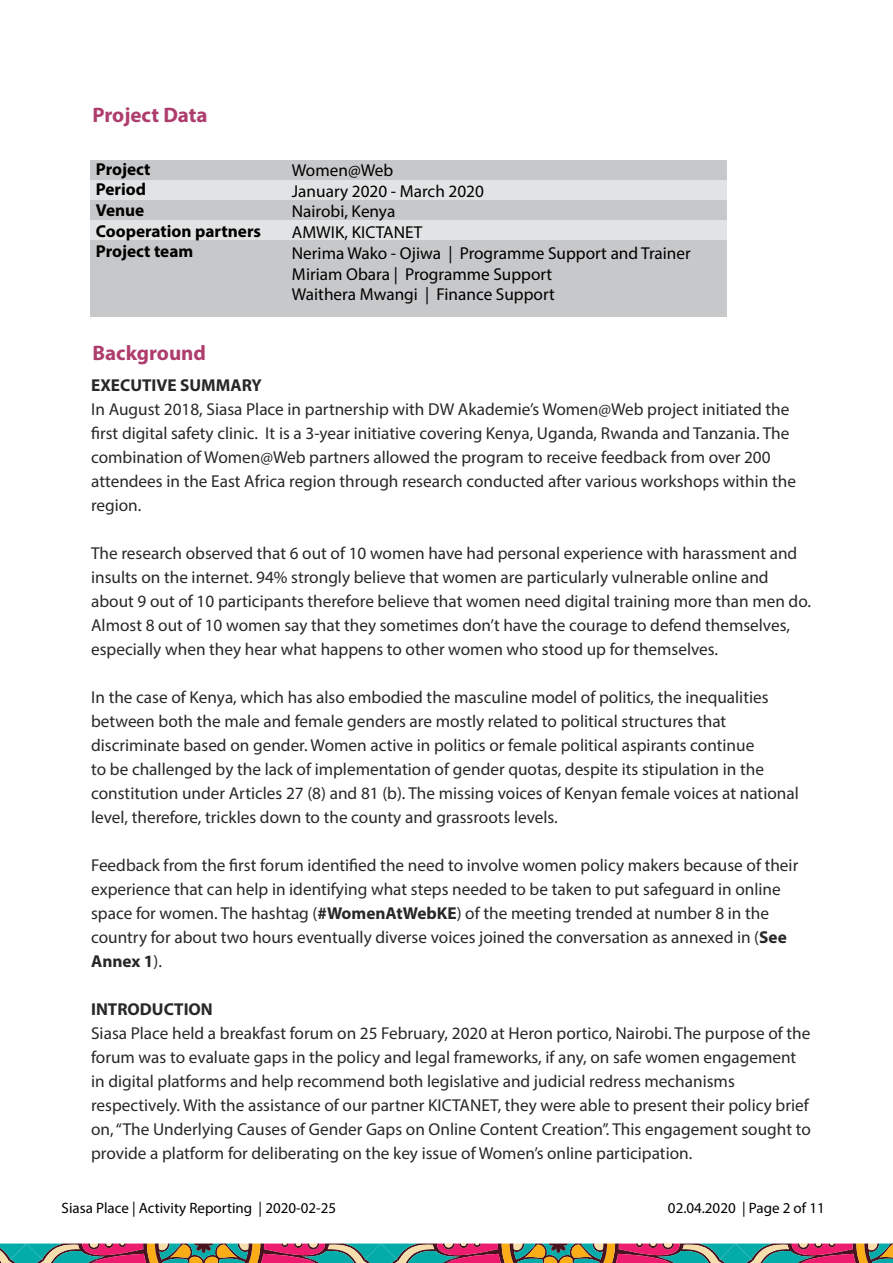
<style>
.page{position:relative;width:893px;height:1263px;background:#fff}
.page>*{position:absolute;margin:0;border:0;box-sizing:border-box;transform-origin:0 0}
.t1{font:700 21px "Myriad Pro";color:#ae3d6e}
.t2{font:17.25px/24px "Myriad Pro";color:#292829}
.t3{font:17.25px/20.7px "Myriad Pro";color:#000}
.t4{font:700 17.25px/20.7px "Myriad Pro";color:#000}
.t5{font:700 17.25px "Myriad Pro";color:#292829}
.t6{font:15px "Myriad Pro";color:#000}
.s1{font-weight:700}
</style>
<div class="page">
<svg style="left:0;top:1244px;width:893px;height:19px;background:#7e7273"></svg>
<div style="left:90px;top:160px;width:636px;height:20px;background:#c7c8ca"></div>
<div style="left:90px;top:200px;width:636px;height:20px;background:#c7c8ca"></div>
<div style="left:90px;top:240px;width:636px;height:77px;background:#c7c8ca"></div>
<div style="left:90px;top:180px;width:636px;height:20px;background:#e2e3e4"></div>
<div style="left:90px;top:220px;width:636px;height:20px;background:#e2e3e4"></div>
<p class="t1" style="left:92px;top:101px;width:117px">Project Data</p>
<p class="t4" style="left:96px;top:158px;width:167px">Project<br>Period<br>Venue<br>Cooperation partners<br>Project team</p>
<p class="t3" style="left:292px;top:160px;width:400px">Women@Web<br>January 2020 - March 2020<br>Nairobi, Kenya<br>AMWIK, KICTANET<br>Nerima Wako - Ojiwa | Programme Support and Trainer<br>Miriam Obara | Programme Support<br>Waithera Mwangi | Finance Support</p>
<p class="t1" style="left:92px;top:339px;width:115px">Background</p>
<p class="t5" style="left:91px;top:374px;width:172px">EXECUTIVE SUMMARY</p>
<p class="t2" style="left:91px;top:397px;width:706px">In August 2018, Siasa Place in partnership with DW Akademie’s Women@Web project initiated the first digital safety clinic. It is a 3-year initiative covering Kenya, Uganda, Rwanda and Tanzania. The combination of Women@Web partners allowed the program to receive feedback from over 200 attendees in the East Africa region through research conducted after various workshops within the region.</p>
<p class="t2" style="left:91px;top:541px;width:721px">The research observed that 6 out of 10 women have had personal experience with harassment and insults on the internet. 94% strongly believe that women are particularly vulnerable online and about 9 out of 10 participants therefore believe that women need digital training more than men do.<br>Almost 8 out of 10 women say that they sometimes don’t have the courage to defend themselves, especially when they hear what happens to other women who stood up for themselves.</p>
<p class="t2" style="left:91px;top:685px;width:709px">In the case of Kenya, which has also embodied the masculine model of politics, the inequalities between both the male and female genders are mostly related to political structures that discriminate based on gender. Women active in politics or female political aspirants continue<br>to be challenged by the lack of implementation of gender quotas, despite its stipulation in the constitution under Articles 27 (8) and 81 (b). The missing voices of Kenyan female voices at national level, therefore, trickles down to the county and grassroots levels.</p>
<p class="t2" style="left:91px;top:853px;width:709px">Feedback from the first forum identified the need to involve women policy makers because of their experience that can help in identifying what steps needed to be taken to put safeguard in online space for women. The hashtag (<span class="s1">#WomenAtWebKE</span>) of the meeting trended at number 8 in the country for about two hours eventually diverse voices joined the conversation as annexed in (<span class="s1">See Annex 1</span>).</p>
<p class="t5" style="left:91px;top:998px;width:123px">INTRODUCTION</p>
<p class="t2" style="left:91px;top:1021px;width:721px">Siasa Place held a breakfast forum on 25 February, 2020 at Heron portico, Nairobi. The purpose of the forum was to evaluate gaps in the policy and legal frameworks, if any, on safe women engagement in digital platforms and help recommend both legislative and judicial redress mechanisms respectively. With the assistance of our partner KICTANET, they were able to present their policy brief on, “The Underlying Causes of Gender Gaps on Online Content Creation”. This engagement sought to provide a platform for deliberating on the key issue of Women’s online participation.</p>
<p class="t6" style="left:62px;top:1198px;width:276px">Siasa Place | Activity Reporting | 2020-02-25</p>
<p class="t6" style="left:668px;top:1199px;width:158px">02.04.2020 | Page 2 of 11</p>
</div>
